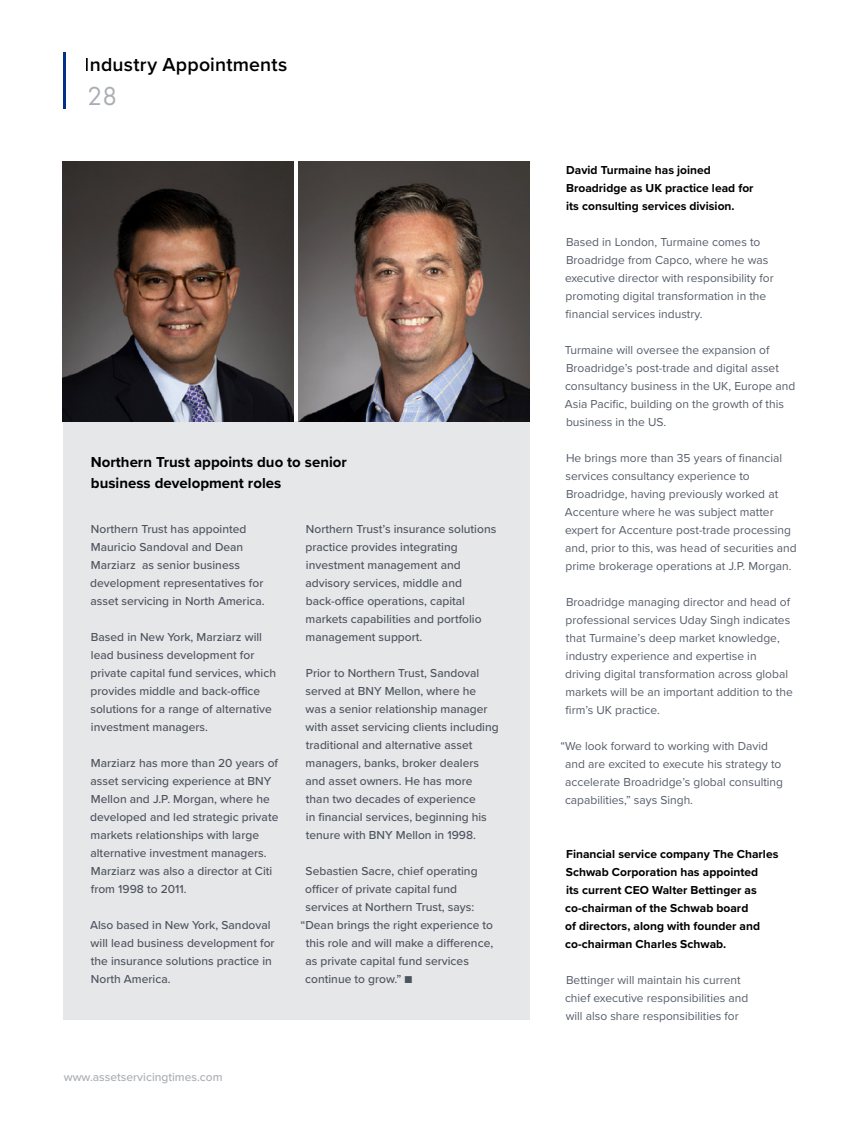
<style>
.page{position:relative;width:861px;height:1134px;background:#fff}
.page>*{position:absolute;margin:0;border:0;box-sizing:border-box;transform-origin:0 0}
.t1{font:27px "Futura PT";color:#aaaeb4}
.t2{font:600 19.5px "Proxima Nova";letter-spacing:.01em;color:#000}
.t3{font:700 15px/21px "Proxima Nova";color:#000}
.t4{font:500 12px/18px "Proxima Nova";color:#565d69}
.t5{font:12px/18px "Proxima Nova";color:#565d69}
.t6{font:700 12px/18px "Proxima Nova";color:#000}
.t7{font:500 12px "Proxima Nova";color:#aaaeb4}
</style>
<div class="page">
<div style="left:63px;top:421px;width:466px;height:599px;background:#e6e7e9"></div>
<img style="left:63px;top:161px;width:230px;height:260px">
<img style="left:299px;top:161px;width:230px;height:260px">
<hr style="left:63px;top:52px;width:2px;height:57px;background:#00308a">
<h2 class="t2" style="left:85px;top:50px;width:204px">Industry Appointments</h2>
<h1 class="t1" style="left:88px;top:80px;width:31px">28</h1>
<p class="t3" style="left:91px;top:451px;width:258px">Northern Trust appoints duo to senior business development roles</p>
<p class="t4" style="left:90px;top:520px;width:176px">Northern Trust has appointed<br>Mauricio Sandoval and Dean<br>Marziarz as senior business development representatives for asset servicing in North America.</p>
<p class="t4" style="left:90px;top:628px;width:187px">Based in New York, Marziarz will lead business development for private capital fund services, which provides middle and back-office solutions for a range of alternative investment managers.</p>
<p class="t4" style="left:90px;top:754px;width:190px">Marziarz has more than 20 years of asset servicing experience at BNY<br>Mellon and J.P. Morgan, where he developed and led strategic private markets relationships with large alternative investment managers.<br>Marziarz was also a director at Citi from 1998 to 2011.</p>
<p class="t4" style="left:90px;top:916px;width:186px">Also based in New York, Sandoval will lead business development for the insurance solutions practice in<br>North America.</p>
<p class="t4" style="left:305px;top:520px;width:192px">Northern Trust’s insurance solutions practice provides integrating investment management and advisory services, middle and back-office operations, capital markets capabilities and portfolio management support.</p>
<p class="t4" style="left:305px;top:664px;width:195px">Prior to Northern Trust, Sandoval served at BNY Mellon, where he was a senior relationship manager with asset servicing clients including traditional and alternative asset managers, banks, broker dealers and asset owners. He has more than two decades of experience<br>in financial services, beginning his tenure with BNY Mellon in 1998.</p>
<p class="t4" style="left:306px;top:862px;width:174px">Sebastien Sacre, chief operating</p>
<p class="t4" style="left:305px;top:880px;width:153px">officer of private capital fund</p>
<p class="t4" style="left:305px;top:898px;width:170px">services at Northern Trust, says:</p>
<p class="t4" style="left:300px;top:916px;width:194px">“Dean brings the right experience to</p>
<p class="t4" style="left:306px;top:934px;width:189px">this role and will make a difference,</p>
<p class="t4" style="left:305px;top:952px;width:165px">as private capital fund services</p>
<p class="t4" style="left:305px;top:970px;width:109px">continue to grow.” ■</p>
<p class="t7" style="left:64px;top:1068px;width:160px">www.assetservicingtimes.com</p>
<p class="t6" style="left:566px;top:161px;width:189px">David Turmaine has joined<br>Broadridge as UK practice lead for its consulting services division.</p>
<p class="t5" style="left:565px;top:232px;width:210px">Based in London, Turmaine comes to Broadridge from Capco, where he was executive director with responsibility for promoting digital transformation in the financial services industry.</p>
<p class="t5" style="left:565px;top:340px;width:232px">Turmaine will oversee the expansion of Broadridge’s post-trade and digital asset consultancy business in the UK, Europe and Asia Pacific, building on the growth of this business in the US.</p>
<p class="t5" style="left:565px;top:448px;width:233px">He brings more than 35 years of financial services consultancy experience to Broadridge, having previously worked at Accenture where he was subject matter expert for Accenture post-trade processing and, prior to this, was head of securities and prime brokerage operations at J.P. Morgan.</p>
<p class="t5" style="left:565px;top:592px;width:229px">Broadridge managing director and head of professional services Uday Singh indicates that Turmaine’s deep market knowledge, industry experience and expertise in driving digital transformation across global markets will be an important addition to the firm’s UK practice.</p>
<p class="t5" style="left:565px;top:736px;width:220px;text-indent:-5px">“We look forward to working with David and are excited to execute his strategy to accelerate Broadridge’s global consulting capabilities,” says Singh.</p>
<p class="t6" style="left:565px;top:845px;width:215px">Financial service company The Charles Schwab Corporation has appointed<br>its current CEO Walter Bettinger as co-chairman of the Schwab board<br>of directors, along with founder and co-chairman Charles Schwab.</p>
<p class="t5" style="left:565px;top:970px;width:185px">Bettinger will maintain his current chief executive responsibilities and will also share responsibilities for</p>
</div>
